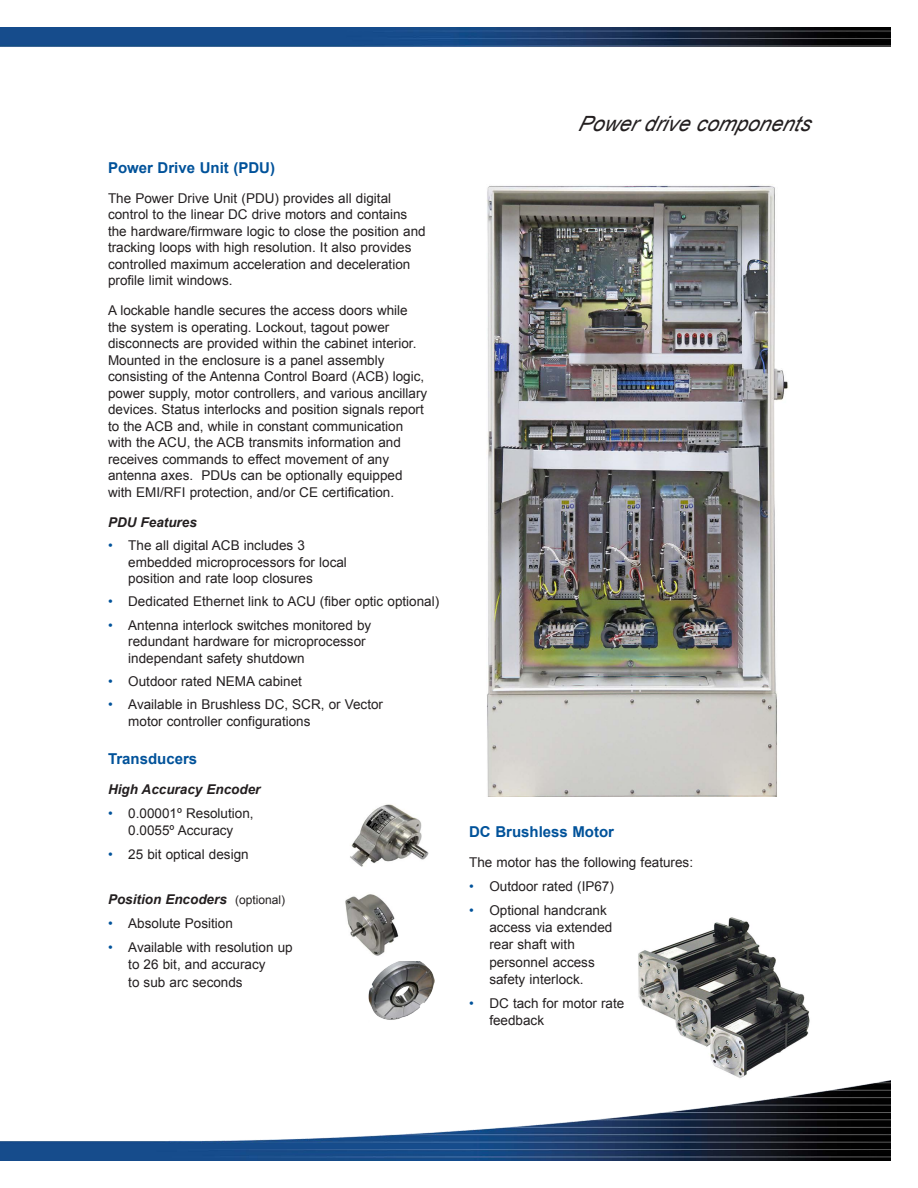
<style>
.page{position:relative;width:918px;height:1188px;background:#fff}
.page>*{position:absolute;margin:0;border:0;box-sizing:border-box;transform-origin:0 0}
.t1{font:italic 21px "Arial";color:#231f20}
.Heading_10_B_Blue{font:700 15px "Arial";color:#01529a}
.Body_Text_9{font:13.5px/16.5px "Arial";color:#231f20}
.Heading_9pt_BI_black{font:italic 700 13.5px "Arial";color:#231f20}
.s1{color:#01529a}
.s2{font-weight:400;font-style:normal;font-size:12px}
</style>
<div class="page">
<img style="left:0;top:1080px;width:891px;height:81px">
<img style="left:0;top:27px;width:891px;height:20px">
<img style="left:486px;top:185px;width:303px;height:612px">
<img style="left:350px;top:804px;width:79px;height:63px">
<img style="left:345px;top:894px;width:54px;height:62px">
<img style="left:638px;top:917px;width:172px;height:161px">
<img style="left:368px;top:961px;width:67px;height:59px">
<p class="Heading_10_B_Blue" style="left:108px;top:158px;width:169px">Power Drive Unit (PDU)</p>
<p class="Body_Text_9" style="left:108px;top:190px;width:319px">The Power Drive Unit (PDU) provides all digital control to the linear DC drive motors and contains the hardware/firmware logic to close the position and tracking loops with high resolution. It also provides controlled maximum acceleration and deceleration profile limit windows.</p>
<p class="Body_Text_9" style="left:108px;top:303px;width:321px">A lockable handle secures the access doors while the system is operating. Lockout, tagout power disconnects are provided within the cabinet interior.<br>Mounted in the enclosure is a panel assembly consisting of the Antenna Control Board (ACB) logic, power supply, motor controllers, and various ancillary devices. Status interlocks and position signals report to the ACB and, while in constant communication with the ACU, the ACB transmits information and receives commands to effect movement of any antenna axes. PDUs can be optionally equipped with EMI/RFI protection, and/or CE certification.</p>
<p class="Heading_9pt_BI_black" style="left:108px;top:513px;width:90px">PDU Features</p>
<p class="Body_Text_9" style="left:128px;top:537px;width:220px;text-indent:-20px"><span class="s1">•</span> The all digital ACB includes 3 embedded microprocessors for local position and rate loop closures</p>
<p class="Body_Text_9" style="left:108px;top:594px;width:333px"><span class="s1">•</span> Dedicated Ethernet link to ACU (fiber optic optional)</p>
<p class="Body_Text_9" style="left:128px;top:617px;width:245px;text-indent:-20px"><span class="s1">•</span> Antenna interlock switches monitored by redundant hardware for microprocessor independant safety shutdown</p>
<p class="Body_Text_9" style="left:108px;top:673px;width:195px"><span class="s1">•</span> Outdoor rated NEMA cabinet</p>
<p class="Body_Text_9" style="left:128px;top:696px;width:256px;text-indent:-20px"><span class="s1">•</span> Available in Brushless DC, SCR, or Vector motor controller configurations</p>
<p class="Heading_10_B_Blue" style="left:108px;top:749px;width:91px">Transducers</p>
<p class="Heading_9pt_BI_black" style="left:108px;top:780px;width:154px">High Accuracy Encoder</p>
<p class="Body_Text_9" style="left:108px;top:805px;width:147px;line-height:17.2px;text-align:center"><span class="s1">•</span> 0.00001º Resolution,<br>0.0055º Accuracy</p>
<p class="Body_Text_9" style="left:108px;top:846px;width:142px"><span class="s1">•</span> 25 bit optical design</p>
<p class="Heading_9pt_BI_black" style="left:108px;top:890px;width:179px">Position Encoders <span class="s2">(optional)</span></p>
<p class="Body_Text_9" style="left:108px;top:915px;width:126px"><span class="s1">•</span> Absolute Position</p>
<p class="Body_Text_9" style="left:128px;top:938px;width:166px;line-height:17.7px;text-indent:-20px"><span class="s1">•</span> Available with resolution up to 26 bit, and accuracy<br>to sub arc seconds</p>
<p class="t1" style="left:578px;top:110px;width:241px">Powerdrivecomponents</p>
<p class="Heading_10_B_Blue" style="left:469px;top:822px;width:147px">DC Brushless Motor</p>
<p class="Body_Text_9" style="left:469px;top:854px;width:226px">The motor has the following features:</p>
<p class="Body_Text_9" style="left:469px;top:878px;width:146px"><span class="s1">•</span> Outdoor rated (IP67)</p>
<p class="Body_Text_9" style="left:489px;top:902px;width:125px;line-height:17.2px;text-indent:-20px"><span class="s1">•</span> Optional handcrank access via extended rear shaft with personnel access safety interlock.</p>
<p class="Body_Text_9" style="left:489px;top:995px;width:137px;line-height:17.2px;text-indent:-20px"><span class="s1">•</span> DC tach for motor rate feedback</p>
</div>
